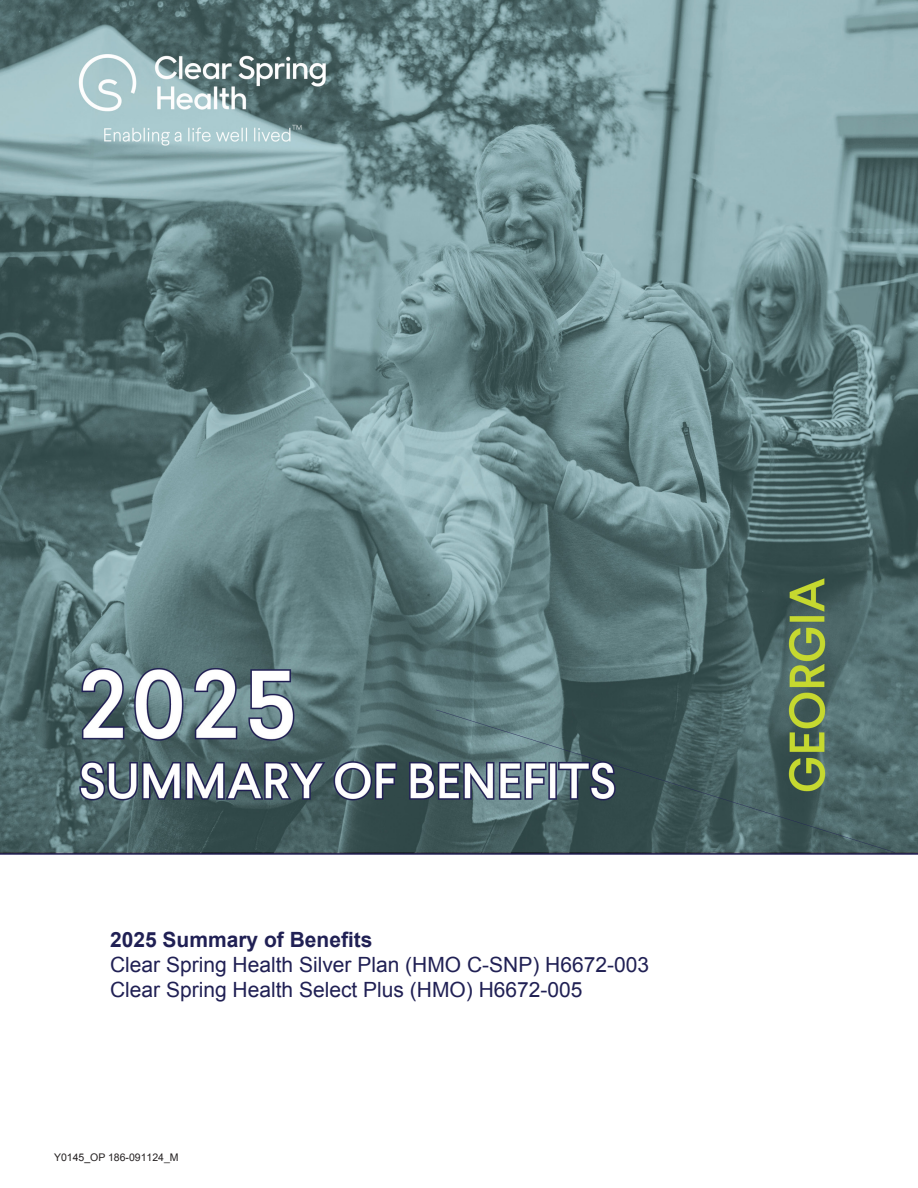
<style>
.page{position:relative;width:918px;height:1188px;background:#fff}
.page>*{position:absolute;margin:0;border:0;box-sizing:border-box;transform-origin:0 0}
.t1{font:21px "Arial";color:#202054}
.t2{font:700 21px "Arial";color:#202054}
.t3{font:10.5px "Arial";color:#231f20}
.s1{font-style:inherit}
</style>
<div class="page">
<img style="left:0;top:0;width:918px;height:855px">
<p class="t2" style="left:110px;top:926px;width:264px">2025 Summary of Benefits</p>
<p class="t1" style="left:110px;top:951px;width:541px">Clear Spring Health Silver Plan (HMO C-SNP) H6672-003</p>
<p class="t1" style="left:110px;top:976px;width:474px">Clear Spring Health Select Plus (HMO) H6672-005</p>
<p class="t3" style="left:54px;top:1150px;width:126px"><span class="s1">Y0145_OP</span> 186-091124_M</p>
</div>
